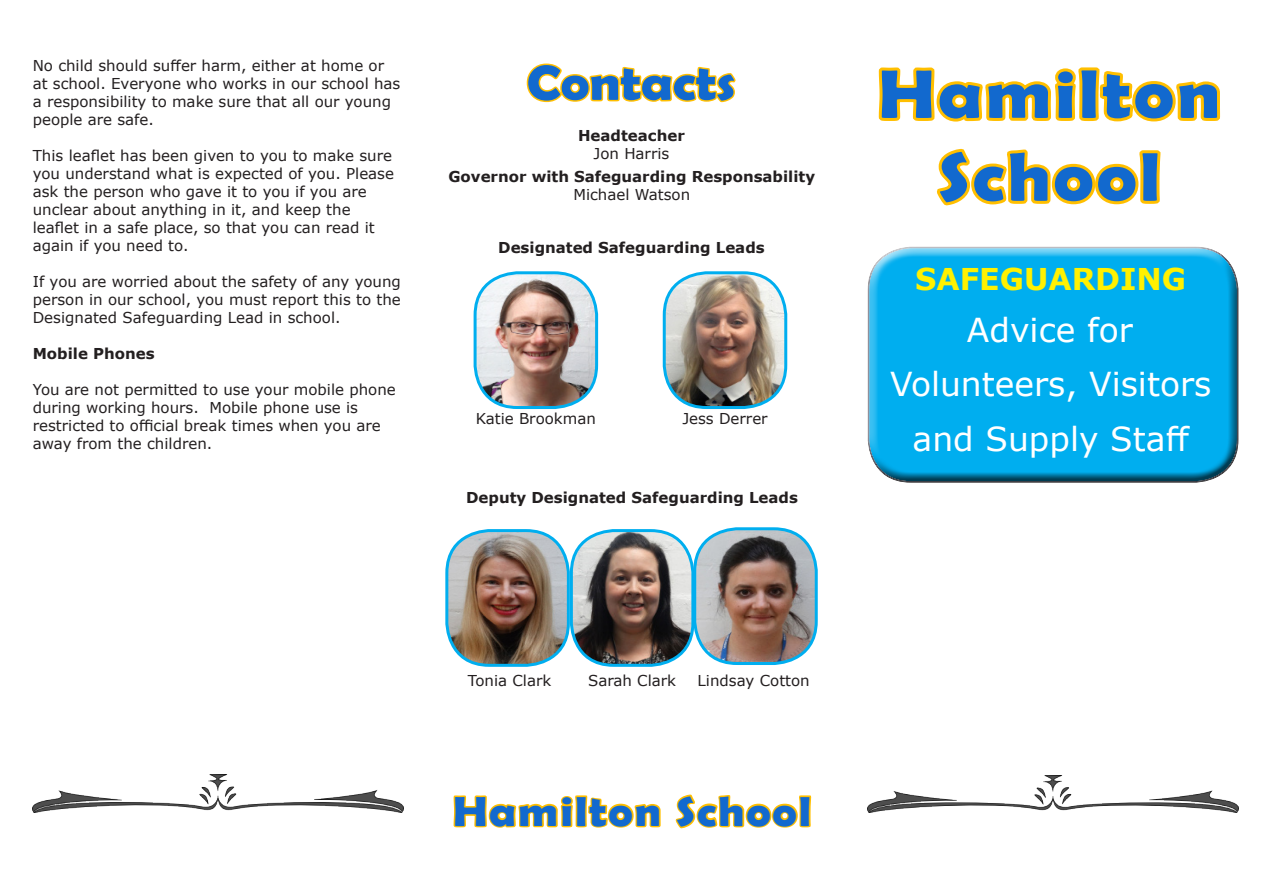
<style>
.page{position:relative;width:1263px;height:893px;background:#fff}
.page>*{position:absolute;margin:0;border:0;box-sizing:border-box;transform-origin:0 0}
.t1{font:700 69px "Berlin Sans FB Demi";letter-spacing:.04em;color:#1269ce;scale:1.1 1}
.t2{font:700 49.5px "Berlin Sans FB Demi";color:#1269ce;scale:1.1 1}
.t3{font:700 42px "Berlin Sans FB Demi";letter-spacing:.04em;color:#1269ce;scale:1.1 1}
.t4{font:33px "Verdana";color:#fff}
.t5{font:700 30px "Verdana";color:#fff101}
.t6{font:15px/18px "Verdana";color:#231f20}
.t7{font:700 15px/18px "Verdana";color:#231f20;text-align:center}
.s1{font-weight:400}
</style>
<div class="page">
<svg style="left:878px;top:67px;width:343px;height:139px"></svg>
<div style="left:866px;top:247px;width:374px;height:220px;background:#fff;opacity:.75"></div>
<div style="left:866px;top:258px;width:374px;height:227px;background:#231f20;opacity:.75"></div>
<img style="left:33px;top:775px;width:371px;height:37px">
<img style="left:868px;top:775px;width:370px;height:37px">
<svg style="left:526px;top:63px;width:210px;height:40px"></svg>
<svg style="left:453px;top:795px;width:208px;height:33px"></svg>
<svg style="left:675px;top:663px;width:137px;height:166px"></svg>
<img style="left:695px;top:529px;width:121px;height:134px">
<div style="left:693px;top:527px;width:125px;height:138px;border:3px solid #00aeef;border-radius:43px"></div>
<img style="left:475px;top:273px;width:122px;height:134px">
<div style="left:474px;top:271px;width:124px;height:138px;border:3px solid #00aeef;border-radius:43px"></div>
<img style="left:571px;top:531px;width:122px;height:134px">
<div style="left:570px;top:529px;width:124px;height:138px;border:3px solid #00aeef;border-radius:43px"></div>
<img style="left:664px;top:273px;width:122px;height:134px">
<div style="left:663px;top:271px;width:124px;height:138px;border:3px solid #00aeef;border-radius:43px"></div>
<img style="left:447px;top:531px;width:121px;height:134px">
<div style="left:445px;top:529px;width:125px;height:138px;border:3px solid #00aeef;border-radius:43px"></div>
<p class="t6" style="left:33px;top:56px;width:369px">No child should suffer harm, either at home or at school. Everyone who works in our school has a responsibility to make sure that all our young people are safe.</p>
<p class="t6" style="left:33px;top:146px;width:363px">This leaflet has been given to you to make sure you understand what is expected of you. Please ask the person who gave it to you if you are unclear about anything in it, and keep the</p>
<p class="t6" style="left:33px;top:218px;width:344px">leaflet in a safe place, so that you can read it again if you need to.</p>
<p class="t6" style="left:33px;top:272px;width:370px;text-align:justify">If you are worried about the safety of any young person in our school, you must report this to the Designated Safeguarding Lead in school.</p>
<p class="t7" style="left:33px;top:344px;width:123px">Mobile Phones</p>
<p class="t6" style="left:33px;top:380px;width:365px">You are not permitted to use your mobile phone during working hours. Mobile phone use is restricted to official break times when you are away from the children.</p>
<p class="t2" style="left:527px;top:54px;width:191px">Contacts</p>
<p class="t7" style="left:578px;top:126px;width:108px">Headteacher</p>
<p class="t6" style="left:594px;top:144px;width:77px">Jon Harris</p>
<p class="t7" style="left:448px;top:167px;width:368px">Governor with Safeguarding Responsability<br><span class="s1">Michael Watson</span></p>
<p class="t7" style="left:498px;top:238px;width:268px">Designated Safeguarding Leads</p>
<p class="t6" style="left:476px;top:409px;width:122px">Katie Brookman</p>
<p class="t6" style="left:682px;top:409px;width:87px">Jess Derrer</p>
<p class="t7" style="left:466px;top:489px;width:333px">Deputy Designated Safeguarding Leads</p>
<p class="t1" style="left:878px;top:54px;width:312px">Hamilton</p>
<p class="t1" style="left:938px;top:137px;width:203px">School</p>
<p class="t5" style="left:915px;top:258px;width:273px">SAFEGUARDING</p>
<p class="t4" style="left:967px;top:307px;width:167px">Advice for</p>
<p class="t4" style="left:890px;top:361px;width:323px">Volunteers, Visitors</p>
<p class="t4" style="left:912px;top:416px;width:279px">and Supply Staff</p>
<p class="t6" style="left:468px;top:671px;width:85px">Tonia Clark</p>
<p class="t6" style="left:588px;top:671px;width:90px">Sarah Clark</p>
<p class="t6" style="left:698px;top:671px;width:114px">Lindsay Cotton</p>
<p class="t3" style="left:453px;top:787px;width:327px">Hamilton School</p>
</div>
